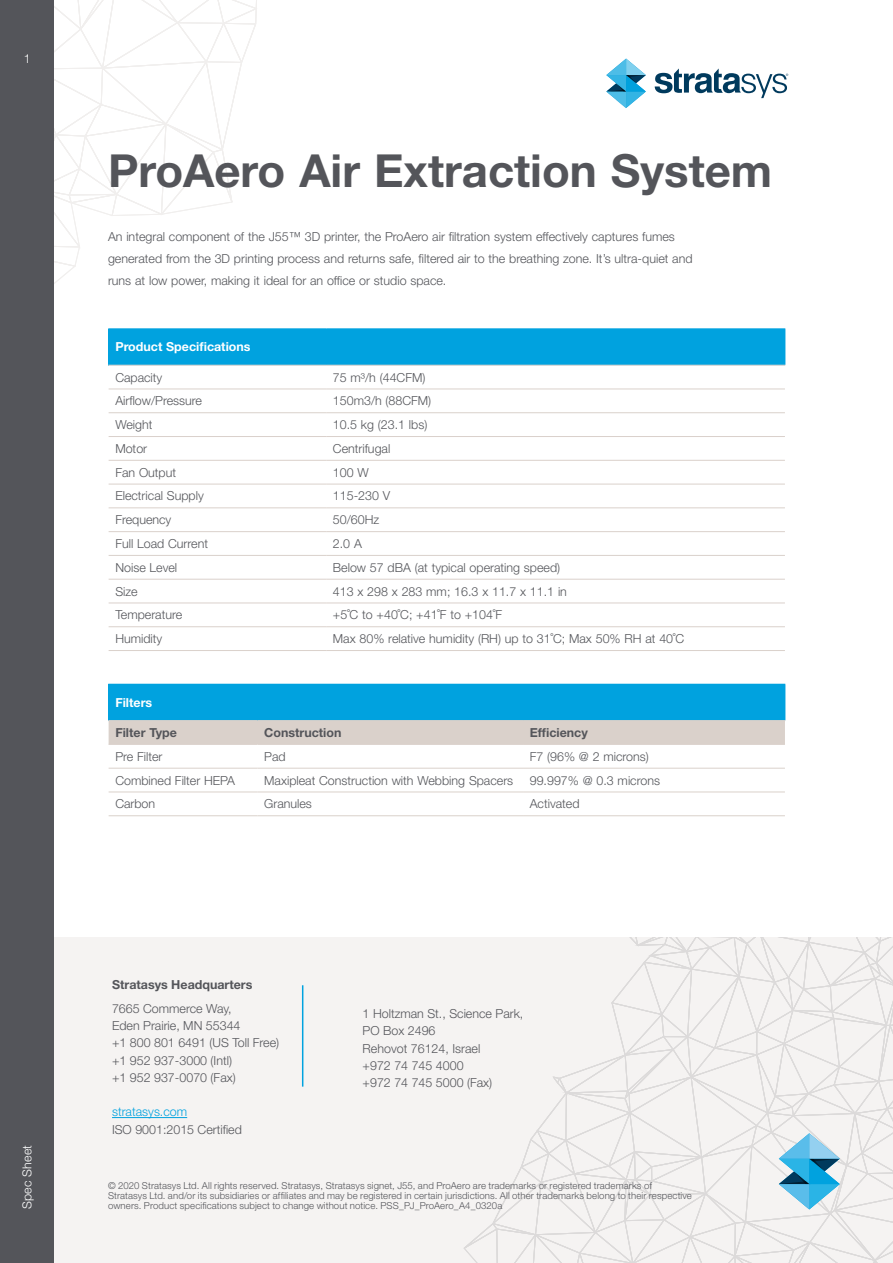
<style>
.page{position:relative;width:893px;height:1263px;background:#fff}
.page>*{position:absolute;margin:0;border:0;box-sizing:border-box;transform-origin:0 0}
.Page_Title{font:700 45.6px "Helvetica Neue LT Std";color:#54555a}
.TBL_-_Body{font:300 12.45px "Helvetica Neue LT Std";color:#54555a}
.Para{font:300 12.45px/17.2px "Helvetica Neue LT Std";color:#54555a}
.TBL_-_Header{font:700 12.45px "Helvetica Neue LT Std";color:#54555a}
.TBL_-_Title{font:700 12.45px "Helvetica Neue LT Std";color:#fff}
.t1{font:300 12.45px "Helvetica Neue LT Std";color:#00a2df}
.t2{font:300 12.45px "Helvetica Neue LT Std";letter-spacing:.015em;color:#fff}
.t3{font:300 9.6px/10.4px "Helvetica Neue LT Std";letter-spacing:.01em;color:#54555a}
</style>
<div class="page">
<svg style="left:54px;top:0;width:203px;height:284px"></svg>
<div style="left:54px;top:937px;width:839px;height:326px;background:#f5f3f2"></div>
<div style="left:0;top:0;width:54px;height:1263px;background:#54555a"></div>
<svg style="left:606px;top:59px;width:40px;height:49px"></svg>
<svg style="left:655px;top:68px;width:133px;height:30px"></svg>
<hr style="left:302px;top:985px;width:1px;height:101px;background:#00a2df">
<hr style="left:112px;top:1117px;width:75px;height:1px;background:#00a2df">
<svg style="left:464px;top:937px;width:429px;height:326px"></svg>
<div style="left:109px;top:329px;width:676px;height:36px;background:#00a2df"></div>
<svg style="left:109px;top:388px;width:676px;height:240px"></svg>
<hr style="left:785px;top:329px;width:1px;height:36px;background:#00a2df">
<hr style="left:109px;top:389px;width:217px;height:1px;background:#dad1cb">
<hr style="left:326px;top:389px;width:459px;height:1px;background:#dad1cb">
<hr style="left:109px;top:412px;width:217px;height:1px;background:#dad1cb">
<hr style="left:326px;top:412px;width:459px;height:1px;background:#dad1cb">
<hr style="left:109px;top:436px;width:217px;height:1px;background:#dad1cb">
<hr style="left:326px;top:436px;width:459px;height:1px;background:#dad1cb">
<hr style="left:109px;top:460px;width:217px;height:1px;background:#dad1cb">
<hr style="left:326px;top:460px;width:459px;height:1px;background:#dad1cb">
<hr style="left:109px;top:484px;width:217px;height:1px;background:#dad1cb">
<hr style="left:326px;top:484px;width:459px;height:1px;background:#dad1cb">
<hr style="left:109px;top:507px;width:217px;height:1px;background:#dad1cb">
<hr style="left:326px;top:507px;width:459px;height:1px;background:#dad1cb">
<hr style="left:109px;top:531px;width:217px;height:1px;background:#dad1cb">
<hr style="left:326px;top:531px;width:459px;height:1px;background:#dad1cb">
<hr style="left:109px;top:555px;width:217px;height:1px;background:#dad1cb">
<hr style="left:326px;top:555px;width:459px;height:1px;background:#dad1cb">
<hr style="left:109px;top:579px;width:217px;height:1px;background:#dad1cb">
<hr style="left:326px;top:579px;width:459px;height:1px;background:#dad1cb">
<hr style="left:109px;top:603px;width:217px;height:1px;background:#dad1cb">
<hr style="left:326px;top:603px;width:459px;height:1px;background:#dad1cb">
<hr style="left:108px;top:328px;width:218px;height:1px;background:#00a2df">
<hr style="left:108px;top:329px;width:1px;height:36px;background:#00a2df">
<hr style="left:326px;top:328px;width:459px;height:1px;background:#00a2df">
<hr style="left:108px;top:365px;width:218px;height:1px;background:#dad1cb">
<hr style="left:326px;top:365px;width:459px;height:1px;background:#dad1cb">
<hr style="left:109px;top:626px;width:217px;height:1px;background:#dad1cb">
<hr style="left:326px;top:626px;width:459px;height:1px;background:#dad1cb">
<hr style="left:109px;top:650px;width:217px;height:1px;background:#dad1cb">
<hr style="left:326px;top:650px;width:459px;height:1px;background:#dad1cb">
<div style="left:109px;top:684px;width:676px;height:37px;background:#00a2df"></div>
<div style="left:109px;top:721px;width:676px;height:23px;background:#dad1cb"></div>
<svg style="left:109px;top:767px;width:676px;height:25px"></svg>
<hr style="left:785px;top:685px;width:1px;height:35px;background:#00a2df">
<hr style="left:109px;top:744px;width:148px;height:1px;background:#dad1cb">
<hr style="left:257px;top:744px;width:266px;height:1px;background:#dad1cb">
<hr style="left:523px;top:744px;width:262px;height:1px;background:#dad1cb">
<hr style="left:109px;top:768px;width:148px;height:1px;background:#dad1cb">
<hr style="left:257px;top:768px;width:266px;height:1px;background:#dad1cb">
<hr style="left:523px;top:768px;width:262px;height:1px;background:#dad1cb">
<hr style="left:109px;top:792px;width:148px;height:1px;background:#dad1cb">
<hr style="left:257px;top:792px;width:266px;height:1px;background:#dad1cb">
<hr style="left:523px;top:792px;width:262px;height:1px;background:#dad1cb">
<hr style="left:108px;top:684px;width:149px;height:1px;background:#00a2df">
<hr style="left:108px;top:685px;width:1px;height:35px;background:#00a2df">
<hr style="left:108px;top:720px;width:149px;height:1px;background:#dad1cb">
<hr style="left:257px;top:720px;width:266px;height:1px;background:#dad1cb">
<hr style="left:523px;top:720px;width:262px;height:1px;background:#dad1cb">
<hr style="left:109px;top:815px;width:148px;height:1px;background:#dad1cb">
<hr style="left:257px;top:815px;width:266px;height:1px;background:#dad1cb">
<hr style="left:523px;top:815px;width:262px;height:1px;background:#dad1cb">
<div style="left:108px;top:232px;width:609px;height:65px;background:#fff"></div>
<p class="t2" style="left:24px;top:51px;width:8px">1</p>
<p class="t2" style="left:19px;top:1209px;width:66px;rotate:-90deg">Spec Sheet</p>
<p class="Page_Title" style="left:108px;top:142px;width:666px">ProAero Air Extraction System</p>
<p class="Para" style="left:108px;top:226px;width:586px;line-height:21.9px">An integral component of the J55™ 3D printer, the ProAero air filtration system effectively captures fumes generated from the 3D printing process and returns safe, filtered air to the breathing zone. It’s ultra-quiet and runs at low power, making it ideal for an office or studio space.</p>
<p class="TBL_-_Title" style="left:115px;top:339px;width:137px">Product Specifications</p>
<p class="TBL_-_Body" style="left:115px;top:369px;width:49px">Capacity</p>
<p class="TBL_-_Body" style="left:333px;top:369px;width:94px">75 m³/h (44CFM)</p>
<p class="TBL_-_Body" style="left:115px;top:393px;width:88px">Airflow/Pressure</p>
<p class="TBL_-_Body" style="left:333px;top:393px;width:100px">150m3/h (88CFM)</p>
<p class="TBL_-_Body" style="left:115px;top:417px;width:39px">Weight</p>
<p class="TBL_-_Body" style="left:333px;top:417px;width:96px">10.5 kg (23.1 lbs)</p>
<p class="TBL_-_Body" style="left:115px;top:441px;width:33px">Motor</p>
<p class="TBL_-_Body" style="left:333px;top:441px;width:59px">Centrifugal</p>
<p class="TBL_-_Body" style="left:115px;top:465px;width:62px">Fan Output</p>
<p class="TBL_-_Body" style="left:333px;top:465px;width:37px">100 W</p>
<p class="TBL_-_Body" style="left:115px;top:488px;width:90px">Electrical Supply</p>
<p class="TBL_-_Body" style="left:333px;top:488px;width:59px">115-230 V</p>
<p class="TBL_-_Body" style="left:115px;top:512px;width:58px">Frequency</p>
<p class="TBL_-_Body" style="left:333px;top:512px;width:48px">50/60Hz</p>
<p class="TBL_-_Body" style="left:115px;top:536px;width:94px">Full Load Current</p>
<p class="TBL_-_Body" style="left:333px;top:536px;width:30px">2.0 A</p>
<p class="TBL_-_Body" style="left:115px;top:560px;width:63px">Noise Level</p>
<p class="TBL_-_Body" style="left:333px;top:560px;width:229px">Below 57 dBA (at typical operating speed)</p>
<p class="TBL_-_Body" style="left:115px;top:583px;width:24px">Size</p>
<p class="TBL_-_Body" style="left:333px;top:583px;width:236px">413 x 298 x 283 mm; 16.3 x 11.7 x 11.1 in</p>
<p class="TBL_-_Body" style="left:115px;top:607px;width:68px">Temperature</p>
<p class="TBL_-_Body" style="left:333px;top:607px;width:171px">+5˚C to +40˚C; +41˚F to +104˚F</p>
<p class="TBL_-_Body" style="left:115px;top:631px;width:49px">Humidity</p>
<p class="TBL_-_Body" style="left:333px;top:631px;width:353px">Max 80% relative humidity (RH) up to 31˚C; Max 50% RH at 40˚C</p>
<p class="TBL_-_Title" style="left:115px;top:695px;width:38px">Filters</p>
<p class="TBL_-_Header" style="left:115px;top:725px;width:63px">Filter Type</p>
<p class="TBL_-_Header" style="left:264px;top:725px;width:79px">Construction</p>
<p class="TBL_-_Header" style="left:530px;top:725px;width:60px">Efficiency</p>
<p class="TBL_-_Body" style="left:115px;top:749px;width:49px">Pre Filter</p>
<p class="TBL_-_Body" style="left:264px;top:749px;width:23px">Pad</p>
<p class="TBL_-_Body" style="left:530px;top:749px;width:121px">F7 (96% @ 2 microns)</p>
<p class="TBL_-_Body" style="left:115px;top:772px;width:121px">Combined Filter HEPA</p>
<p class="TBL_-_Body" style="left:264px;top:772px;width:251px">Maxipleat Construction with Webbing Spacers</p>
<p class="TBL_-_Body" style="left:530px;top:772px;width:132px">99.997% @ 0.3 microns</p>
<p class="TBL_-_Body" style="left:115px;top:796px;width:41px">Carbon</p>
<p class="TBL_-_Body" style="left:264px;top:796px;width:49px">Granules</p>
<p class="TBL_-_Body" style="left:530px;top:796px;width:51px">Activated</p>
<p class="TBL_-_Header" style="left:112px;top:977px;width:142px">Stratasys Headquarters</p>
<p class="Para" style="left:112px;top:999px;width:169px">7665 Commerce Way,<br>Eden Prairie, MN 55344<br>+1 800 801 6491 (US Toll Free) +1 952 937-3000 (Intl)<br>+1 952 937-0070 (Fax)</p>
<p class="t1" style="left:112px;top:1104px;width:77px">stratasys.com</p>
<p class="Para" style="left:112px;top:1120px;width:131px">ISO 9001:2015 Certified</p>
<p class="Para" style="left:363px;top:1005px;width:162px">1 Holtzman St., Science Park,<br>PO Box 2496<br>Rehovot 76124, Israel<br>+972 74 745 4000<br>+972 74 745 5000 (Fax)</p>
<p class="t3" style="left:108px;top:1180px;width:585px">© 2020 Stratasys Ltd. All rights reserved. Stratasys, Stratasys signet, J55, and ProAero are trademarks or registered trademarks of<br>Stratasys Ltd. and/or its subsidiaries or affiliates and may be registered in certain jurisdictions. All other trademarks belong to their respective owners. Product specifications subject to change without notice. PSS_PJ_ProAero_A4_0320a</p>
</div>
